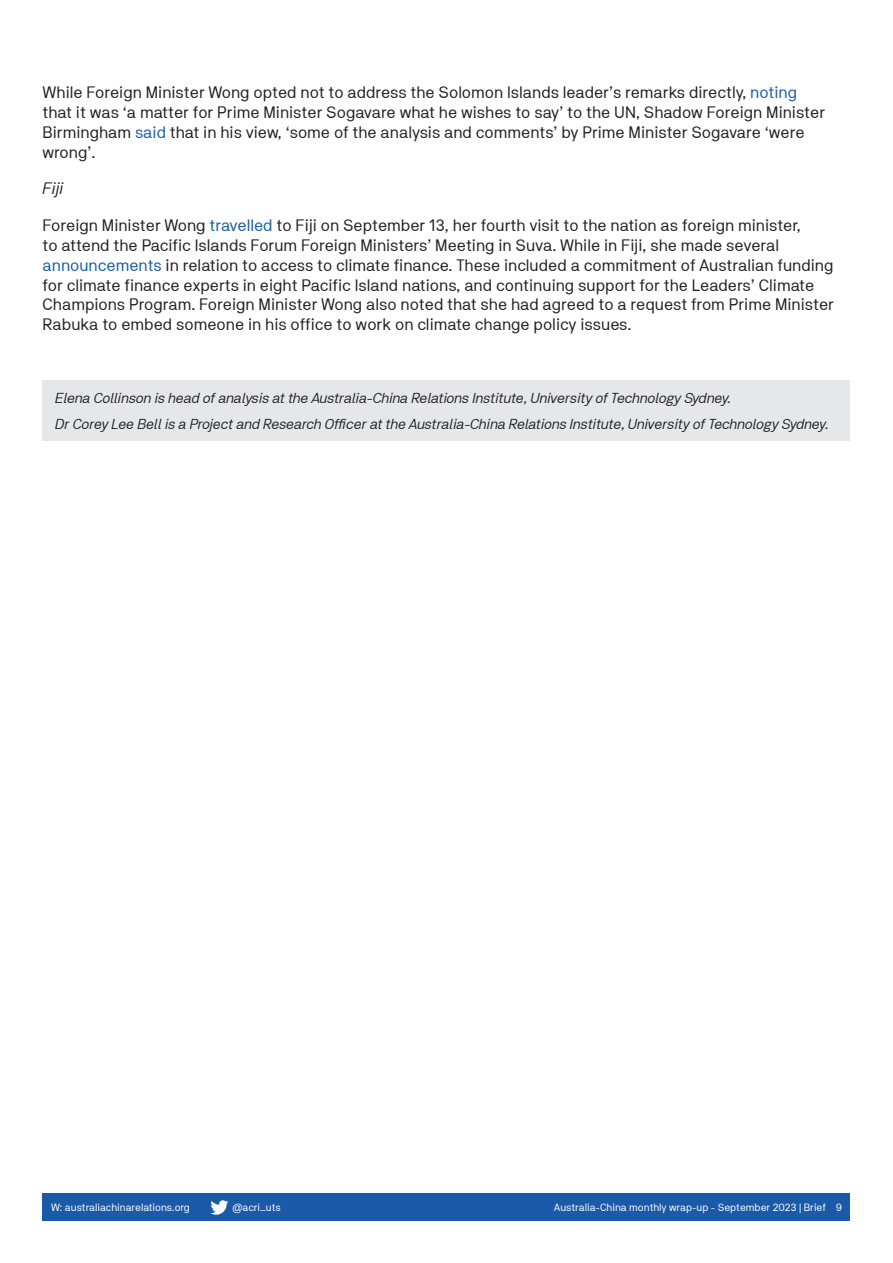
<style>
.page{position:relative;width:893px;height:1263px;background:#fff}
.page>*{position:absolute;margin:0;border:0;box-sizing:border-box;transform-origin:0 0}
.Body_Copy{font:16.5px/19.8px "NB Akademie Std";color:#231f20}
.Body_Copy-2{font:italic 16.5px "NB Akademie Std";color:#231f20}
.Author_bios{font:italic 14.4px "NB Akademie Std";color:#231f20}
.t1{font:10.5px "NB Akademie Std";color:#fff}
.s1{color:#1b5aa9}
.s2{color:#175d9e}
</style>
<div class="page">
<div style="left:43px;top:1193px;width:807px;height:27px;background:#1b5aa9"></div>
<svg style="left:210px;top:1200px;width:18px;height:15px"></svg>
<div style="left:43px;top:380px;width:807px;height:61px;background:#e6e7e9"></div>
<p class="Body_Copy" style="left:43px;top:82px;width:784px">While Foreign Minister Wong opted not to address the Solomon Islands leader’s remarks directly, <span class="s1">noting </span>that it was ‘a matter for Prime Minister Sogavare what he wishes to say’ to the UN, Shadow Foreign Minister Birmingham <span class="s1">said</span> that in his view, ‘some of the analysis and comments’ by Prime Minister Sogavare ‘were wrong’.</p>
<p class="Body_Copy-2" style="left:43px;top:179px;width:22px">Fiji</p>
<p class="Body_Copy" style="left:43px;top:215px;width:793px">Foreign Minister Wong <span class="s2">travelled</span> to Fiji on September 13, her fourth visit to the nation as foreign minister,<br>to attend the Pacific Islands Forum Foreign Ministers’ Meeting in Suva. While in Fiji, she made several <span class="s2">announcements</span> in relation to access to climate finance. These included a commitment of Australian funding for climate finance experts in eight Pacific Island nations, and continuing support for the Leaders’ Climate Champions Program. Foreign Minister Wong also noted that she had agreed to a request from Prime Minister Rabuka to embed someone in his office to work on climate change policy issues.</p>
<p class="Author_bios" style="left:55px;top:390px;width:677px">Elena Collinson is head of analysis at the Australia-China Relations Institute, University of Technology Sydney.</p>
<p class="Author_bios" style="left:55px;top:415px;width:774px">Dr Corey Lee Bell is a Project and Research Officer at the Australia-China Relations Institute, University of Technology Sydney.</p>
<p class="t1" style="left:51px;top:1201px;width:140px">W: australiachinarelations.org</p>
<p class="t1" style="left:233px;top:1201px;width:50px">@acri_uts</p>
<p class="t1" style="left:554px;top:1201px;width:289px">Australia-China monthly wrap-up - September 2023 | Brief 9</p>
</div>
